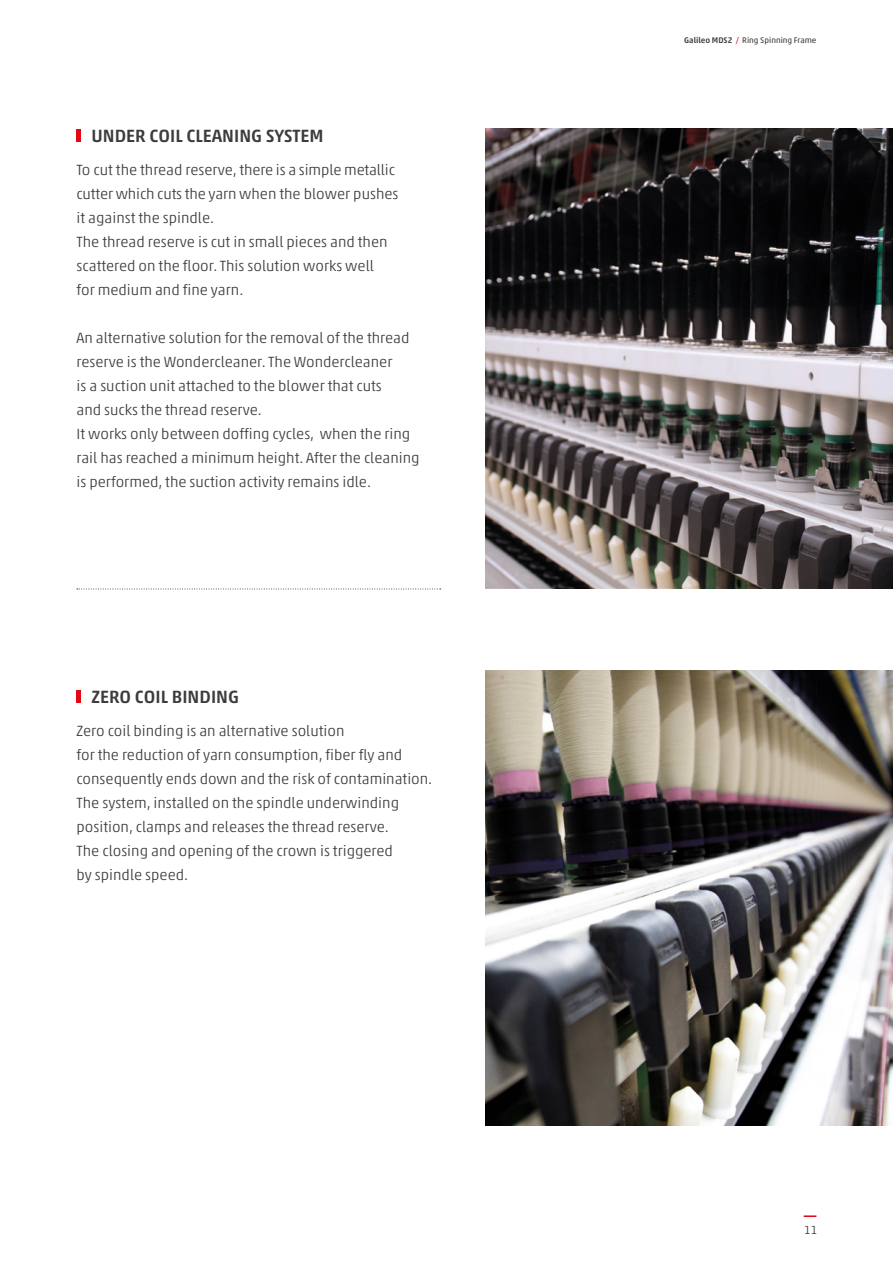
<style>
.page{position:relative;width:893px;height:1263px;background:#fff}
.page>*{position:absolute;margin:0;border:0;box-sizing:border-box;transform-origin:0 0}
.t1{font:500 18px "Akko W1 G";color:#3c3c3b}
.t2{font:300 15px/24px "Akko W1 G";color:#3c3c3b}
.t3{font:300 12px "Akko W1 G";color:#3c3c3b}
.t4{font:8.25px "Akko W1 G";color:#3c3c3b}
.s1{font-weight:500}
.s2{color:#e30613}
</style>
<div class="page">
<svg style="left:804px;top:1215px;width:12px;height:2px"></svg>
<hr style="left:77px;top:129px;width:4px;height:13px;background:#e30613">
<hr style="left:77px;top:690px;width:4px;height:13px;background:#e30613">
<img style="left:486px;top:128px;width:407px;height:461px">
<img style="left:486px;top:671px;width:407px;height:455px">
<svg style="left:77px;top:589px;width:364px;height:1px"></svg>
<p class="t1" style="left:92px;top:122px;width:234px">UNDER COIL CLEANING SYSTEM</p>
<p class="t2" style="left:77px;top:157px;width:323px">To cut the thread reserve, there is a simple metallic cutter which cuts the yarn when the blower pushes it against the spindle.<br>The thread reserve is cut in small pieces and then scattered on the floor. This solution works well<br>for medium and fine yarn.</p>
<p class="t2" style="left:77px;top:325px;width:344px">An alternative solution for the removal of the thread reserve is the Wondercleaner. The Wondercleaner<br>is a suction unit attached to the blower that cuts<br>and sucks the thread reserve.<br>It works only between doffing cycles, when the ring rail has reached a minimum height. After the cleaning is performed, the suction activity remains idle.</p>
<p class="t1" style="left:92px;top:683px;width:149px">ZERO COIL BINDING</p>
<p class="t2" style="left:77px;top:718px;width:357px">Zero coil binding is an alternative solution<br>for the reduction of yarn consumption, fiber fly and consequently ends down and the risk of contamination.<br>The system, installed on the spindle underwinding position, clamps and releases the thread reserve.<br>The closing and opening of the crown is triggered<br>by spindle speed.</p>
<p class="t4" style="left:684px;top:34px;width:134px"><span class="s1">Galileo MDS2</span> <span class="s2">/</span> Ring Spinning Frame</p>
<p class="t3" style="left:804px;top:1221px;width:15px">11</p>
</div>
